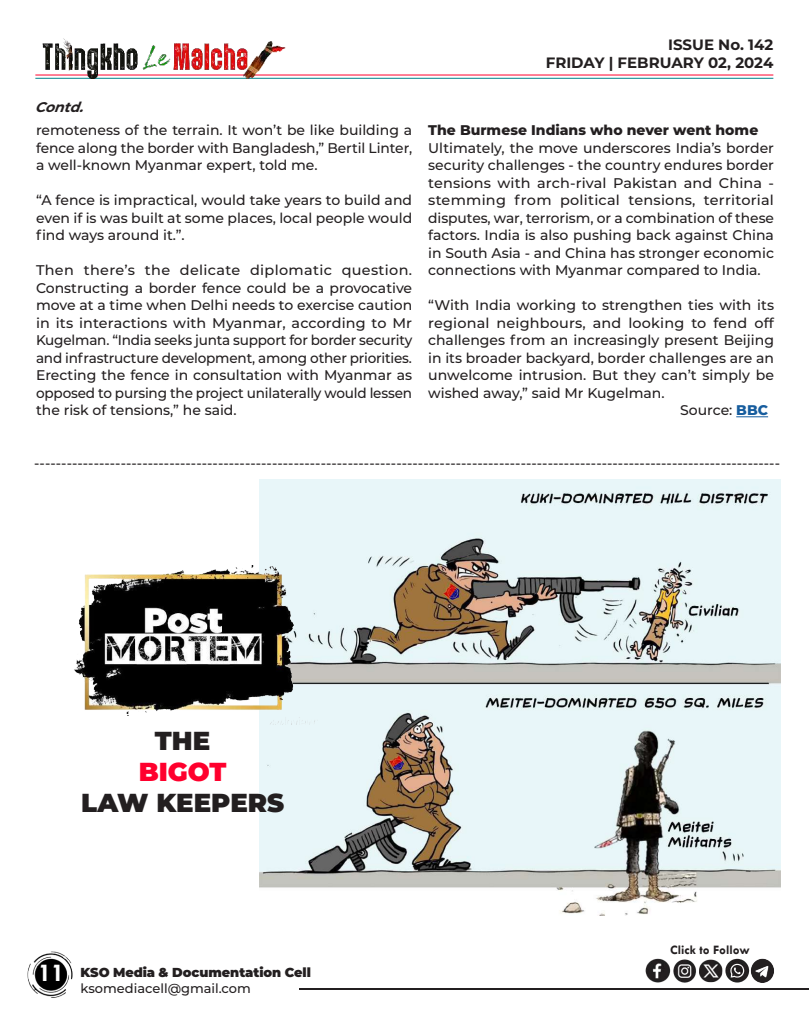
<style>
.page{position:relative;width:810px;height:1013px;background:#fff}
.page>*{position:absolute;margin:0;border:0;box-sizing:border-box;transform-origin:0 0}
.t1{font:900 26px "Montserrat";color:#231f20}
.t2{font:900 26px "Montserrat";color:#ff002d}
.t3{font:700 26px "Tw Cen";color:#fff}
.t4{font:700 15px/18px "Montserrat";color:#231f20;text-align:right}
.t5{font:500 14px/17.5px "Montserrat";color:#231f20;text-align:justify}
.t6{font:800 14px "Montserrat";color:#231f20}
.t7{font:italic 700 14px "Montserrat";color:#231f20}
.t8{font:900 13px "Montserrat";letter-spacing:-.005em;color:#231f20}
.t9{font:500 13px "Montserrat";color:#231f20}
.t10{font:700 13px "Tw Cen";color:#231f20}
.s1{font-weight:800;color:#175d9e}
</style>
<div class="page">
<hr style="left:299px;top:988px;width:509px;height:1px;background:#231f20">
<img style="left:27px;top:951px;width:46px;height:47px">
<hr style="left:35px;top:74px;width:738px;height:1px;background:#ff002d">
<hr style="left:35px;top:78px;width:738px;height:1px;background:#00848b">
<img style="left:35px;top:38px;width:254px;height:41px">
<img style="left:645px;top:958px;width:129px;height:25px">
<hr style="left:736px;top:416px;width:32px;height:1px;background:#175d9e">
<img style="left:259px;top:479px;width:521px;height:436px">
<img style="left:74px;top:565px;width:245px;height:159px">
<p class="t7" style="left:35px;top:97px;width:56px">Contd.</p>
<p class="t5" style="left:36px;top:121px;width:378px">remoteness of the terrain. It won’t be like building a fence along the border with Bangladesh,” Bertil Linter, a well-known Myanmar expert, told me.</p>
<p class="t5" style="left:36px;top:191px;width:378px">“A fence is impractical, would take years to build and even if is was built at some places, local people would find ways around it.”.</p>
<p class="t5" style="left:36px;top:261px;width:378px">Then there’s the delicate diplomatic question.<br>Constructing a border fence could be a provocative move at a time when Delhi needs to exercise caution in its interactions with Myanmar, according to Mr Kugelman. “India seeks junta support for border security and infrastructure development, among other priorities.<br>Erecting the fence in consultation with Myanmar as opposed to pursing the project unilaterally would lessen the risk of tensions,” he said.</p>
<p class="t4" style="left:546px;top:35px;width:229px">ISSUE No. 142<br>FRIDAY | FEBRUARY 02, 2024</p>
<p class="t6" style="left:428px;top:120px;width:332px">The Burmese Indians who never went home</p>
<p class="t5" style="left:428px;top:138px;width:347px">Ultimately, the move underscores India’s border security challenges - the country endures border tensions with arch-rival Pakistan and China - stemming from political tensions, territorial disputes, war, terrorism, or a combination of these factors. India is also pushing back against China in South Asia - and China has stronger economic connections with Myanmar compared to India.</p>
<p class="t5" style="left:428px;top:296px;width:347px">“With India working to strengthen ties with its</p>
<p class="t5" style="left:428px;top:313px;width:347px">regional neighbours, and looking to fend off</p>
<p class="t5" style="left:428px;top:331px;width:347px">challenges from an increasingly present Beijing</p>
<p class="t5" style="left:428px;top:348px;width:347px">in its broader backyard, border challenges are an</p>
<p class="t5" style="left:428px;top:366px;width:347px">unwelcome intrusion. But they can’t simply be</p>
<p class="t5" style="left:428px;top:383px;width:238px">wished away,” said Mr Kugelman.</p>
<p class="t5" style="left:680px;top:401px;width:89px">Source: <span class="s1">BBC</span></p>
<p class="t5" style="left:34px;top:453px;width:747px">------------------------------------------------------------------------------------------------------------------------------------------</p>
<h1 class="t1" style="left:155px;top:720px;width:57px">THE</h1>
<h1 class="t2" style="left:139px;top:752px;width:89px">BIGOT</h1>
<h1 class="t1" style="left:81px;top:783px;width:205px">LAW KEEPERS</h1>
<h1 class="t3" style="left:38px;top:957px;width:28px">11</h1>
<p class="t8" style="left:81px;top:962px;width:232px">KSO Media &amp; Documentation Cell</p>
<p class="t9" style="left:81px;top:978px;width:172px">ksomediacell@gmail.com</p>
<p class="t10" style="left:670px;top:942px;width:81px">Click to Follow</p>
</div>
